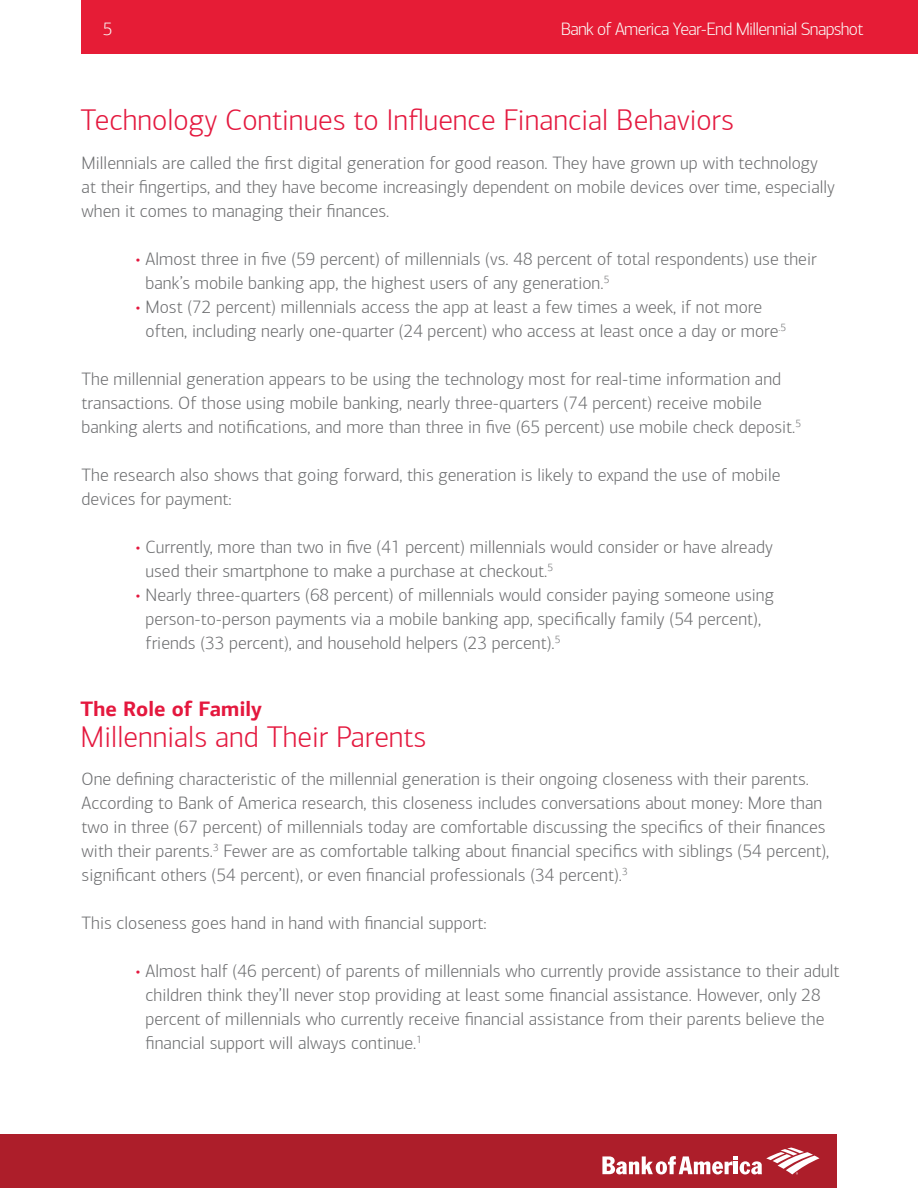
<style>
.page{position:relative;width:918px;height:1188px;background:#fff}
.page>*{position:absolute;margin:0;border:0;box-sizing:border-box;transform-origin:0 0}
.t1{font:300 30px "Connections";color:#e4183e}
.t2{font:700 21px "Connections";color:#e4183e}
.t3{font:300 18px/24px "Connections";color:#6d6e70}
.t4{font:300 18px "Connections";letter-spacing:-.04em;color:#faf9f6}
.s1{color:#e4183e}
</style>
<div class="page">
<div style="left:81px;top:0;width:837px;height:54px;background:#e61c36"></div>
<div style="left:0;top:1134px;width:837px;height:54px;background:#ad1e2a"></div>
<svg style="left:602px;top:1148px;width:218px;height:26px"></svg>
<p class="t4" style="left:103px;top:18px;width:11px">5</p>
<p class="t4" style="left:561px;top:18px;width:304px">Bank of America Year-End Millennial Snapshot</p>
<h1 class="t1" style="left:81px;top:103px;width:655px">Technology Continues to Influence Financial Behaviors</h1>
<p class="t3" style="left:82px;top:152px;width:755px">Millennials are called the first digital generation for good reason. They have grown up with technology at their fingertips, and they have become increasingly dependent on mobile devices over time, especially when it comes to managing their finances.</p>
<p class="t3" style="left:146px;top:247px;width:673px;text-indent:-10px"><span class="s1">•</span> Almost three in five (59 percent) of millennials (vs. 48 percent of total respondents) use their bank’s mobile banking app, the highest users of any generation.<sup>5</sup></p>
<p class="t3" style="left:146px;top:296px;width:642px;text-indent:-10px"><span class="s1">•</span> Most (72 percent) millennials access the app at least a few times a week, if not more often, including nearly one-quarter (24 percent) who access at least once a day or more<sup>.5</sup></p>
<p class="t3" style="left:82px;top:368px;width:721px">The millennial generation appears to be using the technology most for real-time information and transactions. Of those using mobile banking, nearly three-quarters (74 percent) receive mobile banking alerts and notifications, and more than three in five (65 percent) use mobile check deposit.<sup>5</sup></p>
<p class="t3" style="left:82px;top:464px;width:700px">The research also shows that going forward, this generation is likely to expand the use of mobile devices for payment:</p>
<p class="t3" style="left:146px;top:536px;width:629px;text-indent:-10px"><span class="s1">•</span> Currently, more than two in five (41 percent) millennials would consider or have already used their smartphone to make a purchase at checkout.<sup>5</sup></p>
<p class="t3" style="left:146px;top:584px;width:630px;text-indent:-10px"><span class="s1">•</span> Nearly three-quarters (68 percent) of millennials would consider paying someone using person-to-person payments via a mobile banking app, specifically family (54 percent), friends (33 percent), and household helpers (23 percent).<sup>5</sup></p>
<p class="t2" style="left:81px;top:695px;width:183px">The Role of Family</p>
<h1 class="t1" style="left:81px;top:720px;width:347px">Millennials and Their Parents</h1>
<p class="t3" style="left:82px;top:767px;width:749px">One defining characteristic of the millennial generation is their ongoing closeness with their parents.<br>According to Bank of America research, this closeness includes conversations about money: More than two in three (67 percent) of millennials today are comfortable discussing the specifics of their finances with their parents.<sup>3</sup> Fewer are as comfortable talking about financial specifics with siblings (54 percent), significant others (54 percent), or even financial professionals (34 percent).<sup>3</sup></p>
<p class="t3" style="left:82px;top:911px;width:407px">This closeness goes hand in hand with financial support:</p>
<p class="t3" style="left:146px;top:959px;width:696px;text-indent:-10px"><span class="s1">•</span> Almost half (46 percent) of parents of millennials who currently provide assistance to their adult children think they’ll never stop providing at least some financial assistance. However, only 28 percent of millennials who currently receive financial assistance from their parents believe the financial support will always continue.<sup>1</sup></p>
</div>
